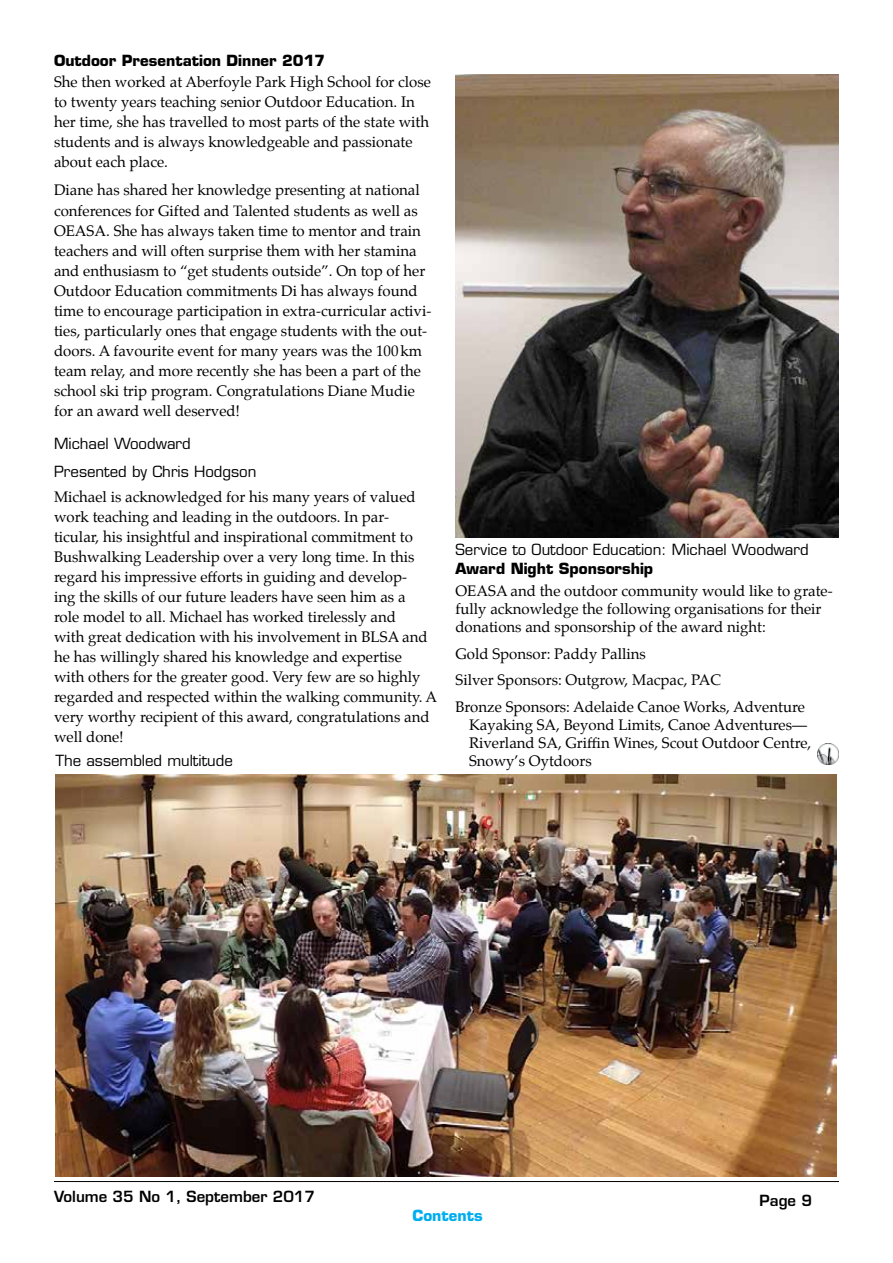
<style>
.page{position:relative;width:893px;height:1263px;background:#fff}
.page>*{position:absolute;margin:0;border:0;box-sizing:border-box;transform-origin:0 0}
.t1{font:15px/20.1px "Palatino";color:#000}
.t2{font:15px/28.5px "Eurostile";color:#000}
.t3{font:700 15px "Eurostile";color:#000}
.t4{font:600 15px "Eurostile";color:#000}
.t5{font:700 15px "Eurostile";color:#00aeef}
</style>
<div class="page">
<hr style="left:54px;top:1181px;width:785px;height:1px;background:#000">
<img style="left:455px;top:74px;width:384px;height:464px">
<img style="left:55px;top:775px;width:782px;height:401px">
<img style="left:818px;top:744px;width:21px;height:21px">
<p class="t3" style="left:54px;top:51px;width:273px">Outdoor Presentation Dinner 2017</p>
<p class="t1" style="left:54px;top:72px;width:379px">She then worked at Aberfoyle Park High School for close to twenty years teaching senior Outdoor Education. In her time, she has travelled to most parts of the state with students and is always knowledgeable and passionate about each place.</p>
<p class="t1" style="left:54px;top:180px;width:379px">Diane has shared her knowledge presenting at national conferences for Gifted and Talented students as well as OEASA. She has always taken time to mentor and train teachers and will often surprise them with her stamina and enthusiasm to “get students outside”. On top of her Outdoor Education commitments Di has always found time to encourage participation in extra-curricular activi&shy;ties, particularly ones that engage students with the out&shy;doors. A favourite event for many years was the 100km team relay, and more recently she has been a part of the school ski trip program. Congratulations Diane Mudie for an award well deserved!</p>
<p class="t2" style="left:54px;top:429px;width:204px">Michael Woodward<br>Presented by Chris Hodgson</p>
<p class="t1" style="left:54px;top:486px;width:385px">Michael is acknowledged for his many years of valued work teaching and leading in the outdoors. In par&shy;ticular, his insightful and inspirational commitment to Bushwalking Leadership over a very long time. In this regard his impressive efforts in guiding and develop-<br>ing the skills of our future leaders have seen him as a<br>role model to all. Michael has worked tirelessly and<br>with great dedication with his involvement in BLSA and he has willingly shared his knowledge and expertise<br>with others for the greater good. Very few are so highly regarded and respected within the walking community. A very worthy recipient of this award, congratulations and well done!</p>
<p class="t2" style="left:455px;top:535px;width:355px">Service to Outdoor Education: Michael Woodward</p>
<p class="t3" style="left:455px;top:559px;width:199px">Award Night Sponsorship</p>
<p class="t1" style="left:455px;top:582px;width:379px;line-height:18px">OEASA and the outdoor community would like to grate&shy;fully acknowledge the following organisations for their donations and sponsorship of the award night:</p>
<p class="t1" style="left:455px;top:640px;width:351px;line-height:26.5px">Gold Sponsor: Paddy Pallins<br>Silver Sponsors: Outgrow, Macpac, PAC<br>Bronze Sponsors: Adelaide Canoe Works, Adventure</p>
<p class="t1" style="left:469px;top:716px;width:344px;line-height:18px">Kayaking SA, Beyond Limits, Canoe Adventures—<br>Riverland SA, Griffin Wines, Scout Outdoor Centre,</p>
<p class="t2" style="left:55px;top:746px;width:179px">The assembled multitude</p>
<p class="t1" style="left:469px;top:751px;width:124px">Snowy’s Oytdoors</p>
<p class="t4" style="left:54px;top:1187px;width:263px">Volume 35 No 1, September 2017</p>
<p class="t4" style="left:760px;top:1190px;width:54px">Page 9</p>
<p class="t5" style="left:412px;top:1206px;width:72px">Contents</p>
</div>
